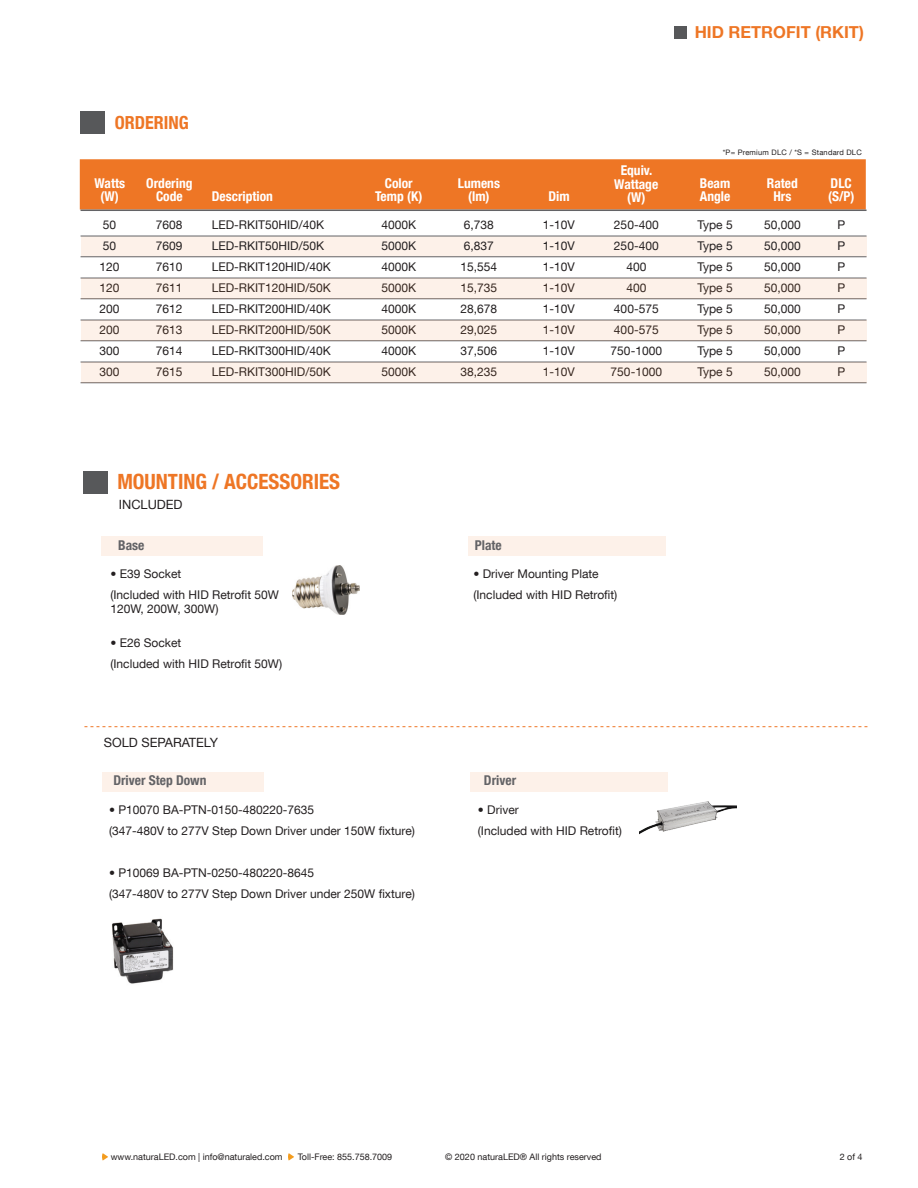
<style>
.page{position:relative;width:918px;height:1188px;background:#fff}
.page>*{position:absolute;margin:0;border:0;box-sizing:border-box;transform-origin:0 0}
.t1{font:700 condensed 21px "Helvetica Neue LT Com";color:#ee7625}
.t2{font:700 condensed 18px "Helvetica Neue LT Com";color:#ee7625}
.t3{font:700 16.5px "Helvetica Neue LT Com";color:#ee7625}
.t4{font:700 condensed 13.5px/13.5px "Helvetica Neue LT Com";color:#fff;text-align:center}
.t5{font:700 condensed 13.5px "Helvetica Neue LT Com";color:#636366}
.t6{font:12.75px "Helvetica Neue LT Com";color:#231f20}
.t7{font:12px/21px "Helvetica Neue LT Com";color:#231f20}
.t8{font:9px "Helvetica Neue LT Com";color:#231f20}
.t9{font:7.5px "Helvetica Neue LT Com";letter-spacing:.03em;color:#231f20}
</style>
<div class="page">
<div style="left:674px;top:26px;width:13px;height:13px;background:#57585a"></div>
<svg style="left:102px;top:1153px;width:6px;height:7px"></svg>
<svg style="left:288px;top:1153px;width:6px;height:7px"></svg>
<div style="left:81px;top:111px;width:24px;height:23px;background:#57585a"></div>
<div style="left:81px;top:236px;width:786px;height:21px;background:#fdf1e9"></div>
<div style="left:80px;top:159px;width:786px;height:51px;background:#ee7625;border:2px solid #ee7625"></div>
<hr style="left:81px;top:236px;width:786px;height:1px;background:#636366">
<hr style="left:81px;top:257px;width:786px;height:1px;background:#636366">
<hr style="left:81px;top:299px;width:786px;height:1px;background:#636366">
<hr style="left:81px;top:341px;width:786px;height:1px;background:#636366">
<hr style="left:81px;top:383px;width:786px;height:1px;background:#636366">
<hr style="left:81px;top:210px;width:786px;height:1px;background:#636366">
<div style="left:81px;top:278px;width:786px;height:21px;background:#fdf1e9"></div>
<div style="left:81px;top:320px;width:786px;height:21px;background:#fdf1e9"></div>
<div style="left:81px;top:362px;width:786px;height:21px;background:#fdf1e9"></div>
<div style="left:83px;top:471px;width:24px;height:23px;background:#57585a"></div>
<svg style="left:84px;top:726px;width:783px;height:1px"></svg>
<div style="left:470px;top:772px;width:198px;height:20px;background:#fdf1e9"></div>
<div style="left:102px;top:772px;width:162px;height:20px;background:#fdf1e9"></div>
<div style="left:468px;top:537px;width:198px;height:19px;background:#fdf1e9"></div>
<div style="left:101px;top:537px;width:162px;height:19px;background:#fdf1e9"></div>
<img style="left:293px;top:565px;width:67px;height:49px">
<img style="left:112px;top:918px;width:62px;height:66px">
<img style="left:639px;top:801px;width:98px;height:34px">
<h2 class="t2" style="left:115px;top:112px;width:75px">ORDERING</h2>
<p class="t4" style="left:95px;top:176px;width:32px">Watts (W)</p>
<p class="t4" style="left:146px;top:176px;width:48px">Ordering<br>Code</p>
<p class="t4" style="left:212px;top:190px;width:63px">Description</p>
<p class="t4" style="left:375px;top:176px;width:49px">Color<br>Temp (K)</p>
<p class="t4" style="left:458px;top:176px;width:44px">Lumens (lm)</p>
<p class="t4" style="left:548px;top:190px;width:23px">Dim</p>
<h3 class="t3" style="left:695px;top:21px;width:171px">HID RETROFIT (RKIT)</h3>
<p class="t4" style="left:614px;top:164px;width:45px">Equiv.<br>Wattage (W)</p>
<p class="t9" style="left:723px;top:147px;width:141px">*P= Premium DLC / *S = Standard DLC</p>
<p class="t4" style="left:700px;top:176px;width:32px;text-align:left">Beam<br>Angle</p>
<p class="t4" style="left:767px;top:176px;width:32px">Rated<br>Hrs</p>
<p class="t4" style="left:828px;top:176px;width:28px;text-align:left">DLC (S/P)</p>
<p class="t7" style="left:156px;top:214px;width:28px;text-align:justify">7608<br>7609<br>7610<br>7611<br>7612<br>7613<br>7614<br>7615</p>
<p class="t7" style="left:212px;top:214px;width:120px">LED-RKIT50HID/40K<br>LED-RKIT50HID/50K<br>LED-RKIT120HID/40K<br>LED-RKIT120HID/50K<br>LED-RKIT200HID/40K<br>LED-RKIT200HID/50K<br>LED-RKIT300HID/40K<br>LED-RKIT300HID/50K</p>
<p class="t7" style="left:381px;top:214px;width:36px;text-align:justify">4000K 5000K 4000K 5000K 4000K 5000K 4000K 5000K</p>
<p class="t7" style="left:543px;top:214px;width:34px;text-align:justify">1-10V 1-10V 1-10V 1-10V 1-10V 1-10V 1-10V 1-10V</p>
<p class="t7" style="left:698px;top:214px;width:37px;text-align:justify">Type 5<br>Type 5<br>Type 5<br>Type 5<br>Type 5<br>Type 5<br>Type 5<br>Type 5</p>
<p class="t7" style="left:764px;top:214px;width:38px;text-align:justify">50,000<br>50,000<br>50,000<br>50,000<br>50,000<br>50,000<br>50,000<br>50,000</p>
<p class="t7" style="left:837px;top:214px;width:9px;text-align:justify">P P P P P P P P</p>
<p class="t7" style="left:100px;top:214px;width:22px">50<br>50<br>120<br>120<br>200<br>200<br>300<br>300</p>
<p class="t7" style="left:461px;top:214px;width:38px">6,738<br>6,837<br>15,554<br>15,735<br>28,678<br>29,025<br>37,506<br>38,235</p>
<p class="t7" style="left:611px;top:214px;width:53px;text-align:center">250-400<br>250-400<br>400<br>400<br>400-575<br>400-575<br>750-1000<br>750-1000</p>
<h1 class="t1" style="left:117px;top:469px;width:224px">MOUNTING / ACCESSORIES</h1>
<p class="t6" style="left:119px;top:496px;width:65px">INCLUDED</p>
<p class="t5" style="left:118px;top:537px;width:28px">Base</p>
<p class="t7" style="left:110px;top:563px;width:170px">• E39 Socket<br>(Included with HID Retrofit 50W</p>
<p class="t7" style="left:110px;top:598px;width:110px">120W, 200W, 300W)</p>
<p class="t7" style="left:110px;top:632px;width:173px">• E26 Socket<br>(Included with HID Retrofit 50W)</p>
<p class="t6" style="left:104px;top:735px;width:116px">SOLD SEPARATELY</p>
<p class="t5" style="left:113px;top:773px;width:95px">Driver Step Down</p>
<p class="t7" style="left:109px;top:799px;width:307px">• P10070 BA-PTN-0150-480220-7635<br>(347-480V to 277V Step Down Driver under 150W fixture)</p>
<p class="t7" style="left:109px;top:862px;width:307px">• P10069 BA-PTN-0250-480220-8645<br>(347-480V to 277V Step Down Driver under 250W fixture)</p>
<p class="t5" style="left:475px;top:537px;width:28px">Plate</p>
<p class="t7" style="left:473px;top:563px;width:146px">• Driver Mounting Plate (Included with HID Retrofit)</p>
<p class="t5" style="left:484px;top:773px;width:34px">Driver</p>
<p class="t7" style="left:478px;top:799px;width:146px">• Driver<br>(Included with HID Retrofit)</p>
<p class="t8" style="left:111px;top:1151px;width:173px">www.naturaLED.com | info@naturaled.com</p>
<p class="t8" style="left:298px;top:1151px;width:96px">Toll-Free: 855.758.7009</p>
<p class="t8" style="left:445px;top:1151px;width:158px">© 2020 naturaLED® All rights reserved</p>
<p class="t8" style="left:840px;top:1151px;width:24px">2 of 4</p>
</div>
